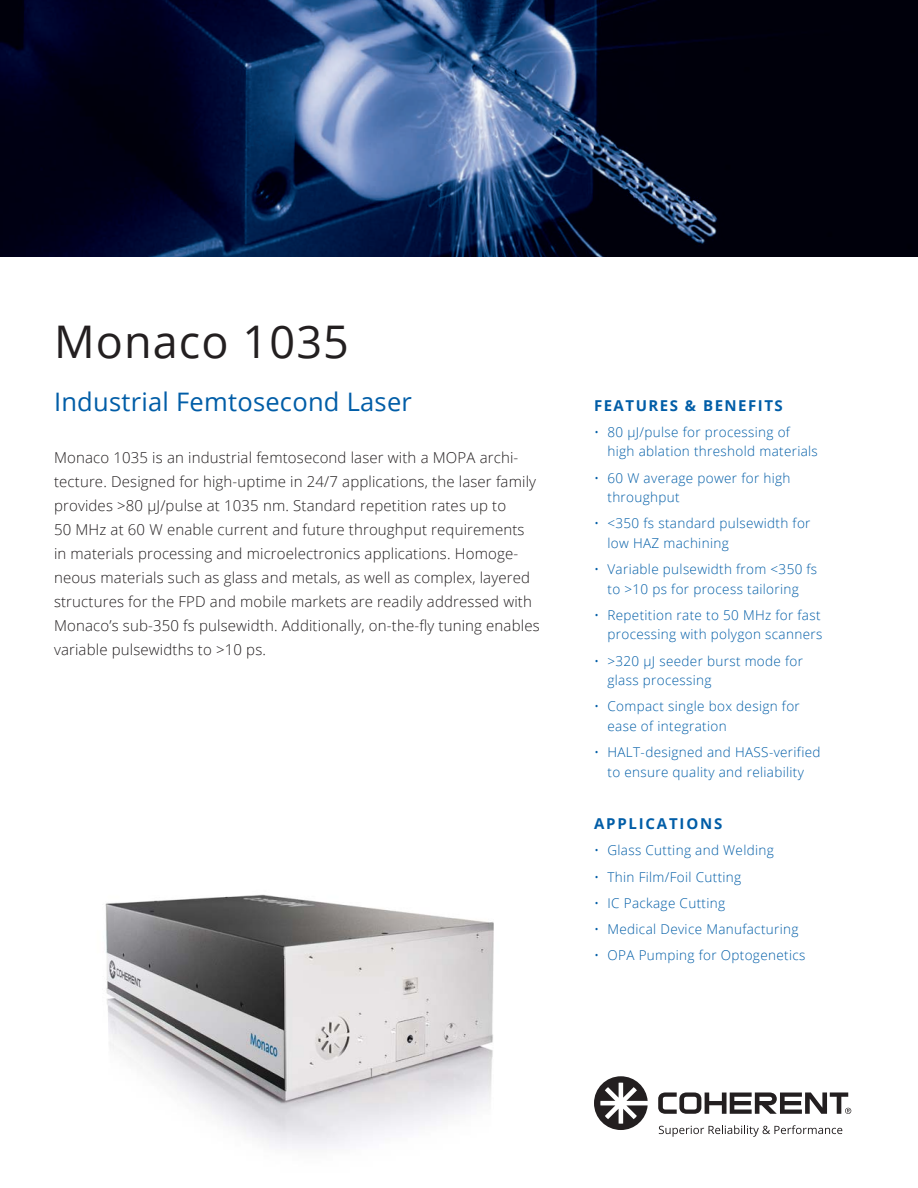
<style>
.page{position:relative;width:918px;height:1188px;background:#fff}
.page>*{position:absolute;margin:0;border:0;box-sizing:border-box;transform-origin:0 0}
.t1{font:45px "Open Sans";letter-spacing:.025em;color:#231f20}
.Subtitle{font:25.5px "Open Sans";letter-spacing:.01em;color:#015da7}
.Body{font:300 15px/24px "Open Sans";letter-spacing:.01em;color:#231f20}
.FEATURES_BENEFITS_AP{font:700 15px "Open Sans";letter-spacing:.1em;color:#015da7}
.FEATURES_BENEFITS_AP-2{font:700 15px "Open Sans";letter-spacing:.12em;color:#015da7}
.Bullets{font:300 13.5px/19.5px "Open Sans";letter-spacing:.025em;color:#015da7}
</style>
<div class="page">
<svg style="left:659px;top:1125px;width:183px;height:12px"></svg>
<svg style="left:658px;top:1092px;width:193px;height:22px"></svg>
<svg style="left:594px;top:1076px;width:54px;height:54px"></svg>
<img style="left:0;top:0;width:918px;height:256px">
<img style="left:105px;top:894px;width:389px;height:254px">
<p class="t1" style="left:54px;top:311px;width:296px">Monaco 1035</p>
<p class="Subtitle" style="left:54px;top:384px;width:360px">Industrial Femtosecond Laser</p>
<p class="Body" style="left:54px;top:445px;width:487px">Monaco 1035 is an industrial femtosecond laser with a MOPA archi&shy;tecture. Designed for high-uptime in 24/7 applications, the laser family provides &gt;80 μJ/pulse at 1035 nm. Standard repetition rates up to<br>50 MHz at 60 W enable current and future throughput requirements in materials processing and microelectronics applications. Homoge&shy;neous materials such as glass and metals, as well as complex, layered structures for the FPD and mobile markets are readily addressed with Monaco’s sub-350 fs pulsewidth. Additionally, on-the-fly tuning enables variable pulsewidths to &gt;10 ps.</p>
<p class="FEATURES_BENEFITS_AP" style="left:594px;top:395px;width:190px">FEATURES &amp; BENEFITS</p>
<p class="Bullets" style="left:608px;top:422px;width:212px;text-indent:-14px">• 80 µJ/pulse for processing of high ablation threshold materials</p>
<p class="Bullets" style="left:608px;top:468px;width:185px;text-indent:-13px">• 60 W average power for high throughput</p>
<p class="Bullets" style="left:608px;top:513px;width:205px;text-indent:-14px">• &lt;350 fs standard pulsewidth for low HAZ machining</p>
<p class="Bullets" style="left:594px;top:559px;width:225px;text-align:center">• Variable pulsewidth from &lt;350 fs to &gt;10 ps for process tailoring</p>
<p class="Bullets" style="left:594px;top:605px;width:230px;text-align:right">• Repetition rate to 50 MHz for fast processing with polygon scanners</p>
<p class="Bullets" style="left:608px;top:651px;width:197px;text-indent:-14px">• &gt;320 µJ seeder burst mode for glass processing</p>
<p class="Bullets" style="left:608px;top:696px;width:194px;text-indent:-14px">• Compact single box design for ease of integration</p>
<p class="Bullets" style="left:594px;top:742px;width:228px;text-align:center">• HALT-designed and HASS-verified to ensure quality and reliability</p>
<p class="FEATURES_BENEFITS_AP-2" style="left:594px;top:813px;width:130px">APPLICATIONS</p>
<p class="Bullets" style="left:594px;top:840px;width:181px">• Glass Cutting and Welding</p>
<p class="Bullets" style="left:594px;top:867px;width:149px">• Thin Film/Foil Cutting</p>
<p class="Bullets" style="left:594px;top:893px;width:133px">• IC Package Cutting</p>
<p class="Bullets" style="left:594px;top:919px;width:206px">• Medical Device Manufacturing</p>
<p class="Bullets" style="left:594px;top:945px;width:213px">• OPA Pumping for Optogenetics</p>
</div>
